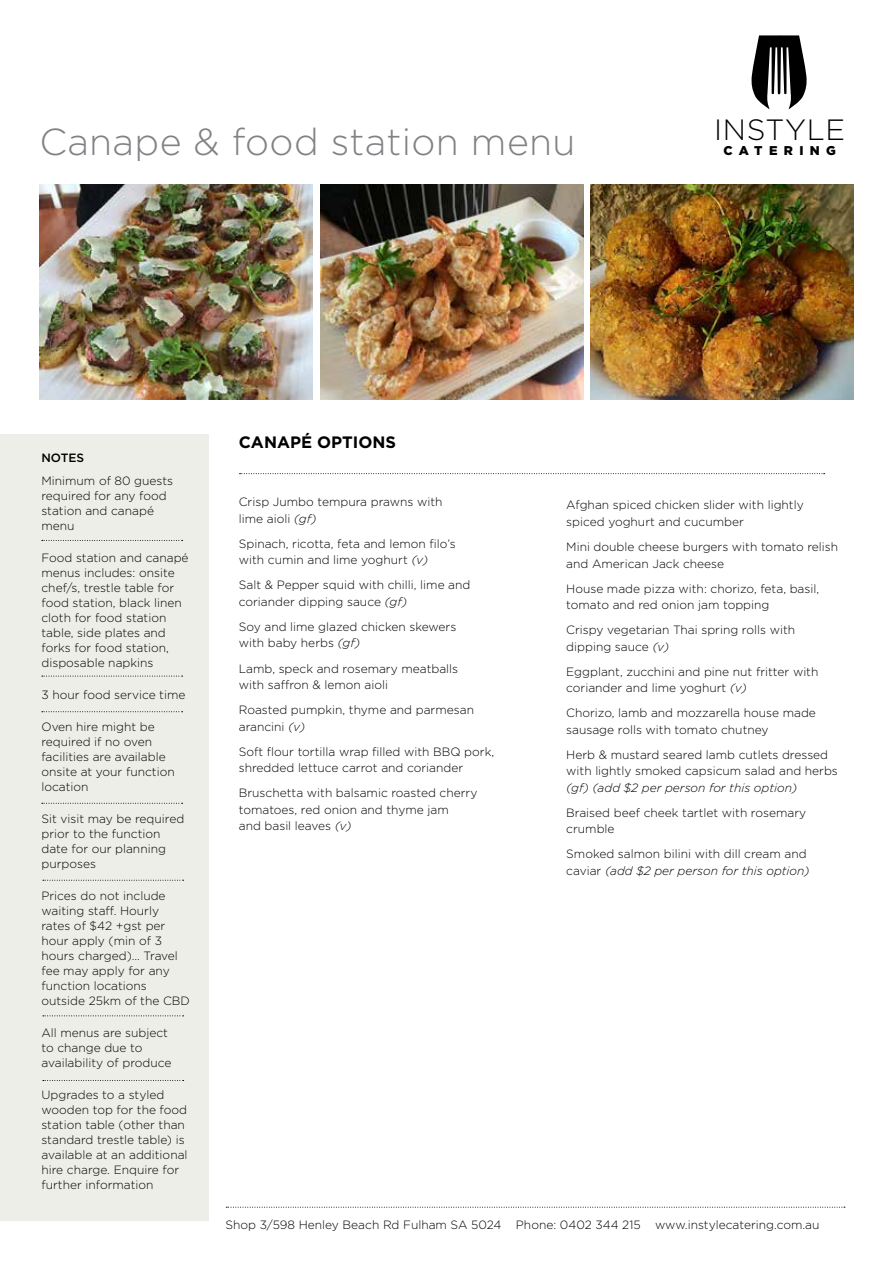
<style>
.page{position:relative;width:893px;height:1263px;background:#fff}
.page>*{position:absolute;margin:0;border:0;box-sizing:border-box;transform-origin:0 0}
.t1{font:300 37.5px "Gotham";letter-spacing:.01em;color:#808285}
.t2{font:300 29.25px "Gotham";letter-spacing:.02em;color:#000}
.t3{font:700 16.5px "Gotham";color:#000}
.t4{font:900 12.75px "Gotham";letter-spacing:.5em;color:#000}
.t5{font:300 12px/15px "Gotham";color:#000}
.t6{font:italic 300 12px "Gotham";color:#000}
.t7{font:500 12px "Gotham";color:#000}
.s1{font-style:italic}
</style>
<div class="page">
<svg style="left:751px;top:35px;width:56px;height:74px"></svg>
<svg style="left:226px;top:1207px;width:619px;height:1px"></svg>
<svg style="left:240px;top:473px;width:585px;height:1px"></svg>
<img style="left:321px;top:184px;width:262px;height:216px">
<img style="left:591px;top:184px;width:262px;height:216px">
<img style="left:40px;top:184px;width:273px;height:216px">
<div style="left:0;top:434px;width:208px;height:786px;background:#eeeee8"></div>
<svg style="left:42px;top:540px;width:141px;height:1px"></svg>
<svg style="left:42px;top:803px;width:141px;height:1px"></svg>
<svg style="left:42px;top:711px;width:141px;height:1px"></svg>
<svg style="left:42px;top:676px;width:141px;height:1px"></svg>
<svg style="left:43px;top:880px;width:141px;height:1px"></svg>
<svg style="left:43px;top:1015px;width:141px;height:1px"></svg>
<svg style="left:43px;top:1080px;width:141px;height:1px"></svg>
<h1 class="t1" style="left:39px;top:122px;width:538px">Canape &amp; food station menu</h1>
<h3 class="t3" style="left:239px;top:432px;width:159px">CANAPÉ OPTIONS</h3>
<h2 class="t2" style="left:714px;top:114px;width:132px">INSTYLE</h2>
<p class="t4" style="left:723px;top:143px;width:114px">CATERING</p>
<p class="t7" style="left:41px;top:451px;width:44px">NOTES</p>
<p class="t5" style="left:41px;top:473px;width:133px">Minimum of 80 guests required for any food station and canapé menu</p>
<p class="t5" style="left:41px;top:550px;width:149px">Food station and canapé menus includes: onsite chef/s, trestle table for food station, black linen cloth for food station table, side plates and forks for food station, disposable napkins</p>
<p class="t5" style="left:41px;top:687px;width:146px">3 hour food service time</p>
<p class="t5" style="left:41px;top:719px;width:135px">Oven hire might be required if no oven facilities are available onsite at your function location</p>
<p class="t5" style="left:41px;top:811px;width:144px">Sit visit may be required prior to the function date for our planning purposes</p>
<p class="t5" style="left:41px;top:888px;width:150px">Prices do not include waiting staff. Hourly rates of $42 +gst per hour apply (min of 3 hours charged)… Travel fee may apply for any function locations outside 25km of the CBD</p>
<p class="t5" style="left:41px;top:1025px;width:132px">All menus are subject to change due to availability of produce</p>
<p class="t5" style="left:41px;top:1087px;width:148px">Upgrades to a styled wooden top for the food station table (other than standard trestle table) is available at an additional hire charge. Enquire for further information</p>
<p class="t5" style="left:239px;top:494px;width:205px;line-height:16.5px">Crisp Jumbo tempura prawns with lime aioli <span class="s1">(gf)</span></p>
<p class="t5" style="left:239px;top:535px;width:219px;line-height:16.5px">Spinach, ricotta, feta and lemon filo’s with cumin and lime yoghurt <span class="s1">(v)</span></p>
<p class="t5" style="left:239px;top:577px;width:233px;line-height:16.5px">Salt &amp; Pepper squid with chilli, lime and coriander dipping sauce <span class="s1">(gf)</span></p>
<p class="t5" style="left:239px;top:618px;width:219px;line-height:16.5px">Soy and lime glazed chicken skewers with baby herbs <span class="s1">(gf)</span></p>
<p class="t5" style="left:239px;top:660px;width:221px;line-height:16.5px">Lamb, speck and rosemary meatballs with saffron &amp; lemon aioli</p>
<p class="t5" style="left:239px;top:701px;width:237px;line-height:16.5px">Roasted pumpkin, thyme and parmesan arancini <span class="s1">(v)</span></p>
<p class="t5" style="left:239px;top:743px;width:257px;line-height:16.5px">Soft flour tortilla wrap filled with BBQ pork, shredded lettuce carrot and coriander</p>
<p class="t5" style="left:239px;top:784px;width:240px;line-height:16.5px">Bruschetta with balsamic roasted cherry tomatoes, red onion and thyme jam<br>and basil leaves <span class="s1">(v)</span></p>
<p class="t5" style="left:566px;top:497px;width:239px;line-height:16.5px">Afghan spiced chicken slider with lightly spiced yoghurt and cucumber</p>
<p class="t5" style="left:566px;top:538px;width:274px;line-height:16.5px">Mini double cheese burgers with tomato relish and American Jack cheese</p>
<p class="t5" style="left:566px;top:580px;width:254px;line-height:16.5px">House made pizza with: chorizo, feta, basil, tomato and red onion jam topping</p>
<p class="t5" style="left:566px;top:621px;width:230px;line-height:16.5px">Crispy vegetarian Thai spring rolls with dipping sauce <span class="s1">(v)</span></p>
<p class="t5" style="left:566px;top:663px;width:254px;line-height:16.5px">Eggplant, zucchini and pine nut fritter with coriander and lime yoghurt <span class="s1">(v)</span></p>
<p class="t5" style="left:566px;top:704px;width:251px;line-height:16.5px">Chorizo, lamb and mozzarella house made sausage rolls with tomato chutney</p>
<p class="t5" style="left:566px;top:746px;width:273px;line-height:16.5px">Herb &amp; mustard seared lamb cutlets dressed with lightly smoked capsicum salad and herbs</p>
<p class="t6" style="left:566px;top:781px;width:232px">(gf) (add $2 per person for this option)</p>
<p class="t5" style="left:566px;top:804px;width:242px;line-height:16.5px">Braised beef cheek tartlet with rosemary crumble</p>
<p class="t5" style="left:566px;top:845px;width:245px;line-height:16.5px">Smoked salmon bilini with dill cream and caviar <span class="s1">(add $2 per person for this option)</span></p>
<p class="t5" style="left:226px;top:1217px;width:595px">Shop 3/598 Henley Beach Rd Fulham SA 5024 Phone: 0402 344 215 www.instylecatering.com.au</p>
</div>
